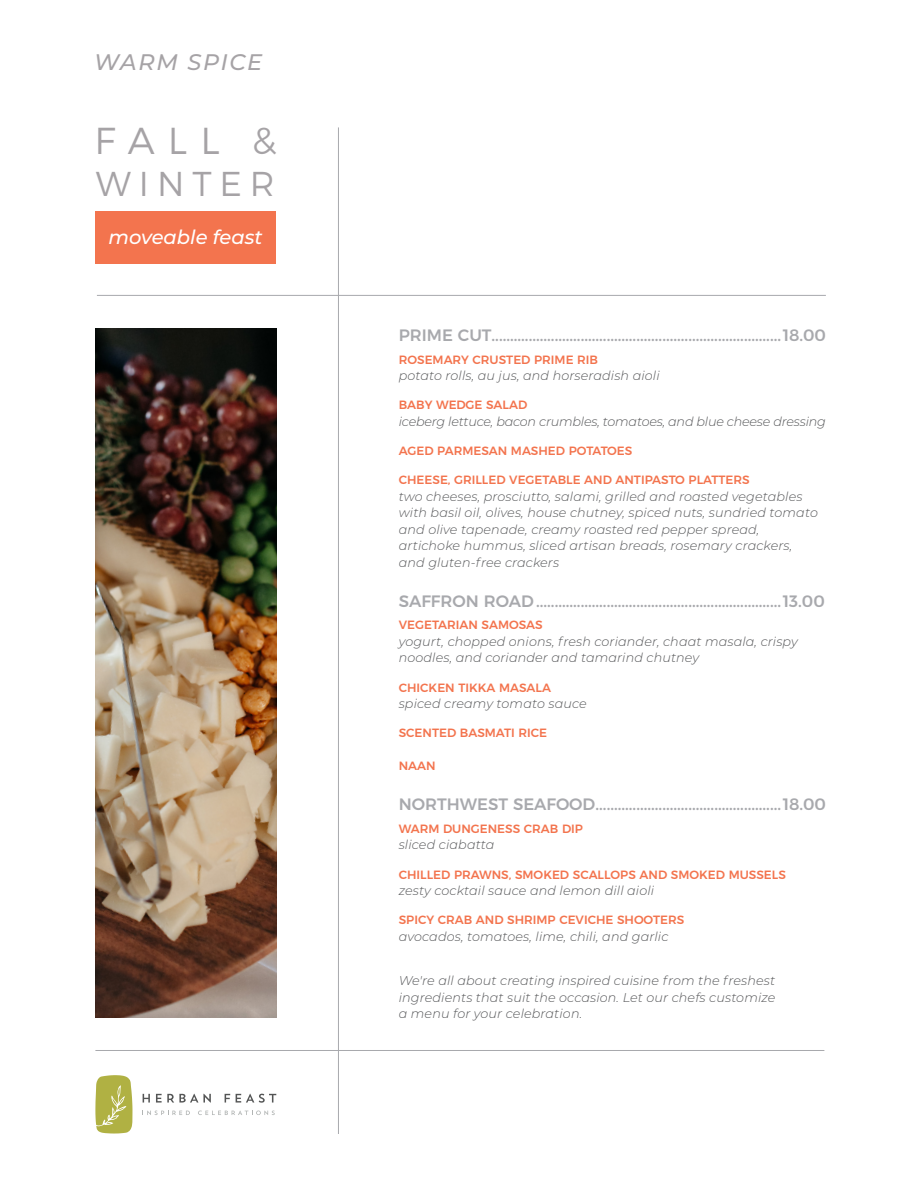
<style>
.page{position:relative;width:918px;height:1188px;background:#fff}
.page>*{position:absolute;margin:0;border:0;box-sizing:border-box;transform-origin:0 0}
.t1{font:300 37.5px "Montserrat";color:#a6a3a6}
.t2{font:300 34.5px "Montserrat";letter-spacing:.23em;color:#a6a3a6}
.t3{font:italic 500 22.5px "Montserrat";letter-spacing:.075em;color:#a6a3a6}
.dish_master_orange{font:italic 500 19.5px "Montserrat";color:#fff}
.grey_2{font:500 16.5px "Montserrat";color:#a8a9ad}
.description_master{font:italic 300 12.75px/16.5px "Montserrat";letter-spacing:.01em;color:#57585a}
.description_master-2{font:italic 300 12.75px "Montserrat";letter-spacing:-.015em;color:#57585a}
.dish_master_orange-2{font:500 12px "Montserrat";color:#f3744e}
</style>
<div class="page">
<img style="left:96px;top:328px;width:181px;height:690px">
<hr style="left:338px;top:127px;width:1px;height:1007px;background:#a8a9ad">
<hr style="left:97px;top:295px;width:729px;height:1px;background:#a8a9ad">
<hr style="left:95px;top:1050px;width:729px;height:1px;background:#a8a9ad">
<svg style="left:95px;top:1075px;width:38px;height:59px;background:#bdbe62"></svg>
<svg style="left:143px;top:1094px;width:7px;height:9px"></svg>
<svg style="left:156px;top:1094px;width:55px;height:9px"></svg>
<svg style="left:225px;top:1094px;width:5px;height:9px"></svg>
<svg style="left:236px;top:1094px;width:40px;height:9px"></svg>
<svg style="left:147px;top:1111px;width:43px;height:4px"></svg>
<svg style="left:198px;top:1111px;width:77px;height:4px"></svg>
<div style="left:95px;top:211px;width:181px;height:52px;background:#f3744e"></div>
<p class="t3" style="left:94px;top:47px;width:170px">WARM SPICE</p>
<p class="t1" style="left:95px;top:112px;width:183px">FALL &amp;</p>
<p class="t2" style="left:96px;top:157px;width:180px">WINTER</p>
<p class="dish_master_orange" style="left:108px;top:223px;width:156px">moveable feast</p>
<p class="grey_2" style="left:399px;top:322px;width:429px">PRIME CUT..............................................................................18.00</p>
<p class="dish_master_orange-2" style="left:399px;top:350px;width:201px">ROSEMARY CRUSTED PRIME RIB</p>
<p class="description_master" style="left:399px;top:367px;width:263px">potato rolls, au jus, and horseradish aioli</p>
<p class="dish_master_orange-2" style="left:399px;top:395px;width:130px">BABY WEDGE SALAD</p>
<p class="description_master-2" style="left:399px;top:413px;width:429px">iceberg lettuce, bacon crumbles, tomatoes, and blue cheese dressing</p>
<p class="dish_master_orange-2" style="left:399px;top:441px;width:235px">AGED PARMESAN MASHED POTATOES</p>
<p class="dish_master_orange-2" style="left:399px;top:470px;width:352px">CHEESE, GRILLED VEGETABLE AND ANTIPASTO PLATTERS</p>
<p class="description_master" style="left:399px;top:488px;width:421px">two cheeses, prosciutto, salami, grilled and roasted vegetables with basil oil, olives, house chutney, spiced nuts, sundried tomato and olive tapenade, creamy roasted red pepper spread, artichoke hummus, sliced artisan breads, rosemary crackers, and gluten-free crackers</p>
<p class="grey_2" style="left:399px;top:588px;width:428px">SAFFRON ROAD..................................................................13.00</p>
<p class="dish_master_orange-2" style="left:399px;top:615px;width:145px">VEGETARIAN SAMOSAS</p>
<p class="description_master" style="left:399px;top:633px;width:401px">yogurt, chopped onions, fresh coriander, chaat masala, crispy noodles, and coriander and tamarind chutney</p>
<p class="dish_master_orange-2" style="left:399px;top:678px;width:154px">CHICKEN TIKKA MASALA</p>
<p class="description_master" style="left:399px;top:695px;width:190px">spiced creamy tomato sauce</p>
<p class="dish_master_orange-2" style="left:399px;top:723px;width:150px">SCENTED BASMATI RICE</p>
<p class="dish_master_orange-2" style="left:399px;top:756px;width:38px">NAAN</p>
<p class="grey_2" style="left:399px;top:791px;width:429px">NORTHWEST SEAFOOD..................................................18.00</p>
<p class="dish_master_orange-2" style="left:399px;top:819px;width:186px">WARM DUNGENESS CRAB DIP</p>
<p class="description_master" style="left:399px;top:836px;width:97px">sliced ciabatta</p>
<p class="dish_master_orange-2" style="left:399px;top:865px;width:389px">CHILLED PRAWNS, SMOKED SCALLOPS AND SMOKED MUSSELS</p>
<p class="description_master" style="left:399px;top:882px;width:257px">zesty cocktail sauce and lemon dill aioli</p>
<p class="dish_master_orange-2" style="left:399px;top:911px;width:287px">SPICY CRAB AND SHRIMP CEVICHE SHOOTERS</p>
<p class="description_master" style="left:399px;top:928px;width:271px">avocados, tomatoes, lime, chili, and garlic</p>
<p class="description_master" style="left:399px;top:972px;width:378px;text-align:justify">We're all about creating inspired cuisine from the freshest ingredients that suit the occasion. Let our chefs customize a menu for your celebration.</p>
</div>
